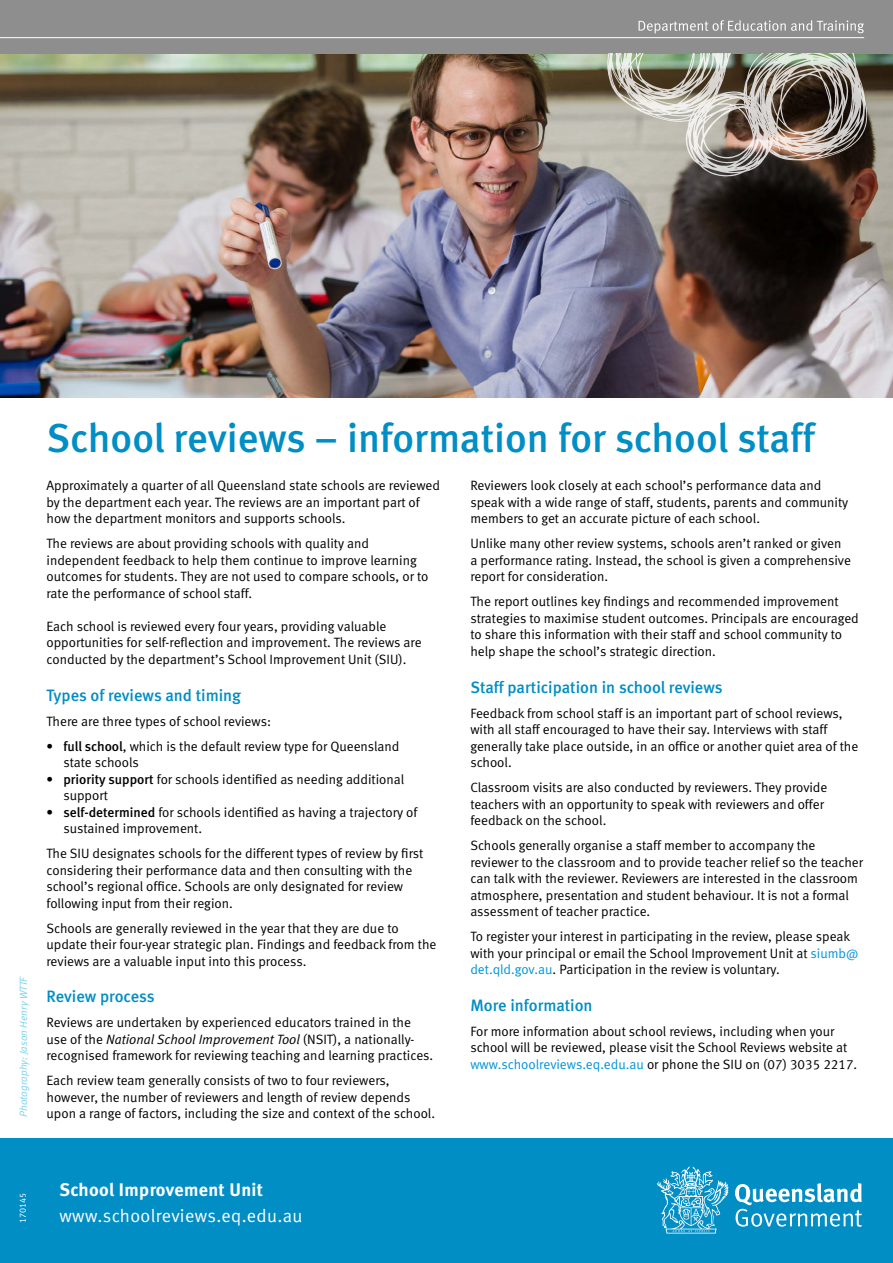
<style>
.page{position:relative;width:893px;height:1263px;background:#fff}
.page>*{position:absolute;margin:0;border:0;box-sizing:border-box;transform-origin:0 0}
.t1{font:40.5px "Meta Medium LF";color:#008ec5}
.t2{font:18.15px "Meta Normal LF";letter-spacing:.02em;color:#fff}
.t3{font:18.15px "Meta Bold LF";letter-spacing:.02em;color:#fff}
.t4{font:16.5px "Meta Medium LF";color:#008ec5}
.t5{font:13.5px/16.5px "Meta Normal LF";color:#000}
.t6{font:italic 10.5px "Meta Normal LF";color:#7bd2ee}
.t7{font:9px "Meta Normal LF";color:#fff}
.s1{font-family:"Meta Medium LF"}
.s2{font-style:italic}
.s3{color:#0095da}
</style>
<div class="page">
<img style="left:0;top:53px;width:893px;height:345px">
<div style="left:0;top:0;width:893px;height:53px;background:#8e8e8e"></div>
<div style="left:0;top:1138px;width:893px;height:125px;background:#008ec5"></div>
<hr style="left:0;top:37px;width:864px;height:1px;background:#fff">
<svg style="left:639px;top:20px;width:225px;height:14px"></svg>
<svg style="left:735px;top:1183px;width:127px;height:44px"></svg>
<svg style="left:657px;top:1166px;width:71px;height:67px"></svg>
<img style="left:607px;top:53px;width:260px;height:124px">
<p class="t6" style="left:17px;top:1117px;width:142px;rotate:-90deg">Photography: Jason Henry WTTF</p>
<h1 class="t1" style="left:46px;top:415px;width:770px">School reviews – information for school staff</h1>
<p class="t5" style="left:46px;top:477px;width:395px">Approximately a quarter of all Queensland state schools are reviewed by the department each year. The reviews are an important part of how the department monitors and supports schools.</p>
<p class="t5" style="left:46px;top:535px;width:384px">The reviews are about providing schools with quality and independent feedback to help them continue to improve learning outcomes for students. They are not used to compare schools, or to rate the performance of school staff.</p>
<p class="t5" style="left:46px;top:618px;width:377px">Each school is reviewed every four years, providing valuable opportunities for self-reflection and improvement. The reviews are conducted by the department’s School Improvement Unit (SIU).</p>
<p class="t4" style="left:46px;top:685px;width:196px">Types of reviews and timing</p>
<p class="t5" style="left:46px;top:712px;width:226px">There are three types of school reviews:</p>
<p class="t5" style="left:63px;top:737px;width:337px;text-indent:-17px"><span class="s1">• full school</span>, which is the default review type for Queensland state schools</p>
<p class="t5" style="left:63px;top:770px;width:342px;text-indent:-17px"><span class="s1">• priority support</span> for schools identified as needing additional support</p>
<p class="t5" style="left:63px;top:803px;width:355px;text-indent:-17px"><span class="s1">• self-determined</span> for schools identified as having a trajectory of sustained improvement.</p>
<p class="t5" style="left:46px;top:845px;width:378px">The SIU designates schools for the different types of review by first considering their performance data and then consulting with the school’s regional office. Schools are only designated for review following input from their region.</p>
<p class="t5" style="left:46px;top:919px;width:391px">Schools are generally reviewed in the year that they are due to update their four-year strategic plan. Findings and feedback from the reviews are a valuable input into this process.</p>
<p class="t4" style="left:46px;top:987px;width:110px">Review process</p>
<p class="t5" style="left:46px;top:1014px;width:388px">Reviews are undertaken by experienced educators trained in the use of the <span class="s2">National School Improvement Tool</span> (NSIT), a nationally&shy;recognised framework for reviewing teaching and learning practices.</p>
<p class="t5" style="left:46px;top:1072px;width:390px">Each review team generally consists of two to four reviewers, however, the number of reviewers and length of review depends upon a range of factors, including the size and context of the school.</p>
<p class="t5" style="left:470px;top:477px;width:379px">Reviewers look closely at each school’s performance data and speak with a wide range of staff, students, parents and community members to get an accurate picture of each school.</p>
<p class="t5" style="left:470px;top:535px;width:382px">Unlike many other review systems, schools aren’t ranked or given a performance rating. Instead, the school is given a comprehensive report for consideration.</p>
<p class="t5" style="left:470px;top:593px;width:390px">The report outlines key findings and recommended improvement strategies to maximise student outcomes. Principals are encouraged to share this information with their staff and school community to help shape the school’s strategic direction.</p>
<p class="t4" style="left:470px;top:677px;width:254px">Staff participation in school reviews</p>
<p class="t5" style="left:470px;top:704px;width:389px">Feedback from school staff is an important part of school reviews, with all staff encouraged to have their say. Interviews with staff generally take place outside, in an office or another quiet area of the school.</p>
<p class="t5" style="left:470px;top:779px;width:359px">Classroom visits are also conducted by reviewers. They provide teachers with an opportunity to speak with reviewers and offer feedback on the school.</p>
<p class="t5" style="left:470px;top:837px;width:394px">Schools generally organise a staff member to accompany the reviewer to the classroom and to provide teacher relief so the teacher can talk with the reviewer. Reviewers are interested in the classroom atmosphere, presentation and student behaviour. It is not a formal assessment of teacher practice.</p>
<p class="t5" style="left:470px;top:928px;width:390px">To register your interest in participating in the review, please speak with your principal or email the School Improvement Unit at <span class="s3">siumb@ det.qld.gov.au</span>. Participation in the review is voluntary.</p>
<p class="t4" style="left:470px;top:995px;width:124px">More information</p>
<p class="t5" style="left:470px;top:1023px;width:388px">For more information about school reviews, including when your school will be reviewed, please visit the School Reviews website at <span class="s3">www.schoolreviews.eq.edu.au</span> or phone the SIU on (07) 3035 2217.</p>
<p class="t7" style="left:18px;top:1223px;width:32px;rotate:-90deg">170145</p>
<h2 class="t3" style="left:59px;top:1178px;width:205px">School Improvement Unit</h2>
<h2 class="t2" style="left:59px;top:1206px;width:244px">www.schoolreviews.eq.edu.au</h2>
</div>
